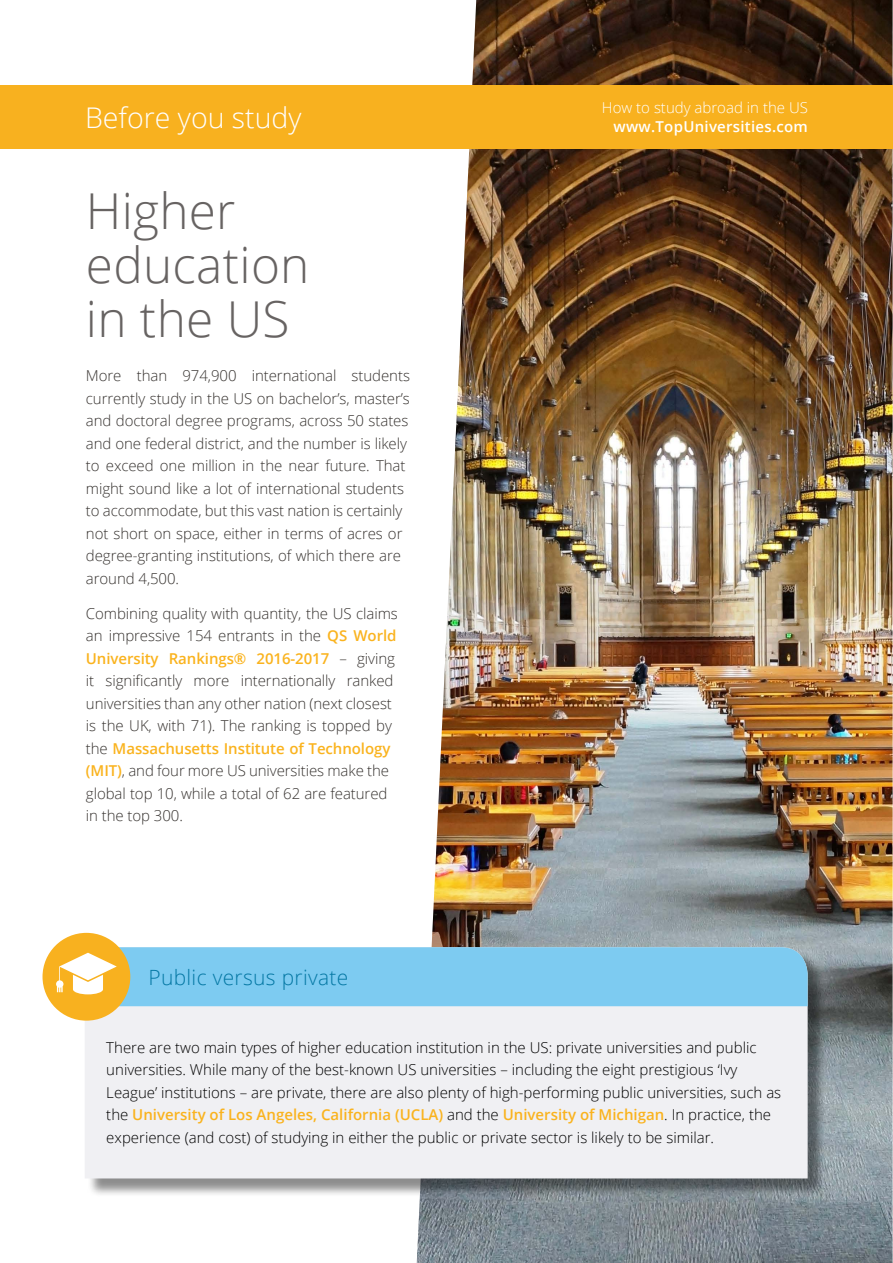
<style>
.page{position:relative;width:893px;height:1263px;background:#fff}
.page>*{position:absolute;margin:0;border:0;box-sizing:border-box;transform-origin:0 0}
.t1{font:300 49.5px/54px "Open Sans";letter-spacing:.005em;color:#676362}
.t2{font:300 28.5px "Open Sans";color:#fff}
.t3{font:300 21px "Open Sans";letter-spacing:.015em;color:#0578a4}
.t4{font:300 15px/22.5px "Open Sans";letter-spacing:-.005em;color:#383431}
.t5{font:300 15px/22.5px "Open Sans";color:#000}
.t6{font:300 15px "Open Sans";color:#fff}
.t7{font:600 15px "Open Sans";letter-spacing:.02em;color:#fff}
.s1{font-weight:600;color:#fab31e}
</style>
<div class="page">
<img style="left:417px;top:0;width:476px;height:1263px">
<div style="left:0;top:85px;width:893px;height:64px;background:#f8b11f"></div>
<div style="left:87px;top:950px;width:739px;height:247px;background:#000;opacity:.45"></div>
<div style="left:85px;top:1006px;width:723px;height:172px;background:#f0f0f3"></div>
<div style="left:43px;top:933px;width:87px;height:88px;background:#f8b11f;border-radius:50%"></div>
<svg style="left:56px;top:947px;width:752px;height:59px;background:#89cae3"></svg>
<h2 class="t2" style="left:85px;top:98px;width:218px">Before you study</h2>
<h1 class="t1" style="left:86px;top:183px;width:225px">Higher education in the US</h1>
<p class="t4" style="left:86px;top:364px;width:326px">More than 974,900 international students currently study in the US on bachelor’s, master’s and doctoral degree programs, across 50 states and one federal district, and the number is likely to exceed one million in the near future. That might sound like a lot of international students to accommodate, but this vast nation is certainly not short on space, either in terms of acres or degree-granting institutions, of which there are around 4,500.</p>
<p class="t4" style="left:86px;top:602px;width:314px">Combining quality with quantity, the US claims an impressive 154 entrants in the <span class="s1">QS World University Rankings® 2016-2017</span> – giving it significantly more internationally ranked universities than any other nation (next closest is the UK, with 71). The ranking is topped by the <span class="s1">Massachusetts Institute of Technology (MIT)</span>, and four more US universities make the global top 10, while a total of 62 are featured in the top 300.</p>
<h3 class="t3" style="left:148px;top:963px;width:201px">Public versus private</h3>
<p class="t6" style="left:602px;top:97px;width:207px">How to study abroad in the US</p>
<p class="t7" style="left:614px;top:117px;width:196px">www.TopUniversities.com</p>
<p class="t5" style="left:106px;top:1036px;width:676px">There are two main types of higher education institution in the US: private universities and public universities. While many of the best-known US universities – including the eight prestigious ‘Ivy League’ institutions – are private, there are also plenty of high-performing public universities, such as the <span class="s1">University of Los Angeles, California (UCLA)</span> and the <span class="s1">University of Michigan</span>. In practice, the experience (and cost) of studying in either the public or private sector is likely to be similar.</p>
</div>
